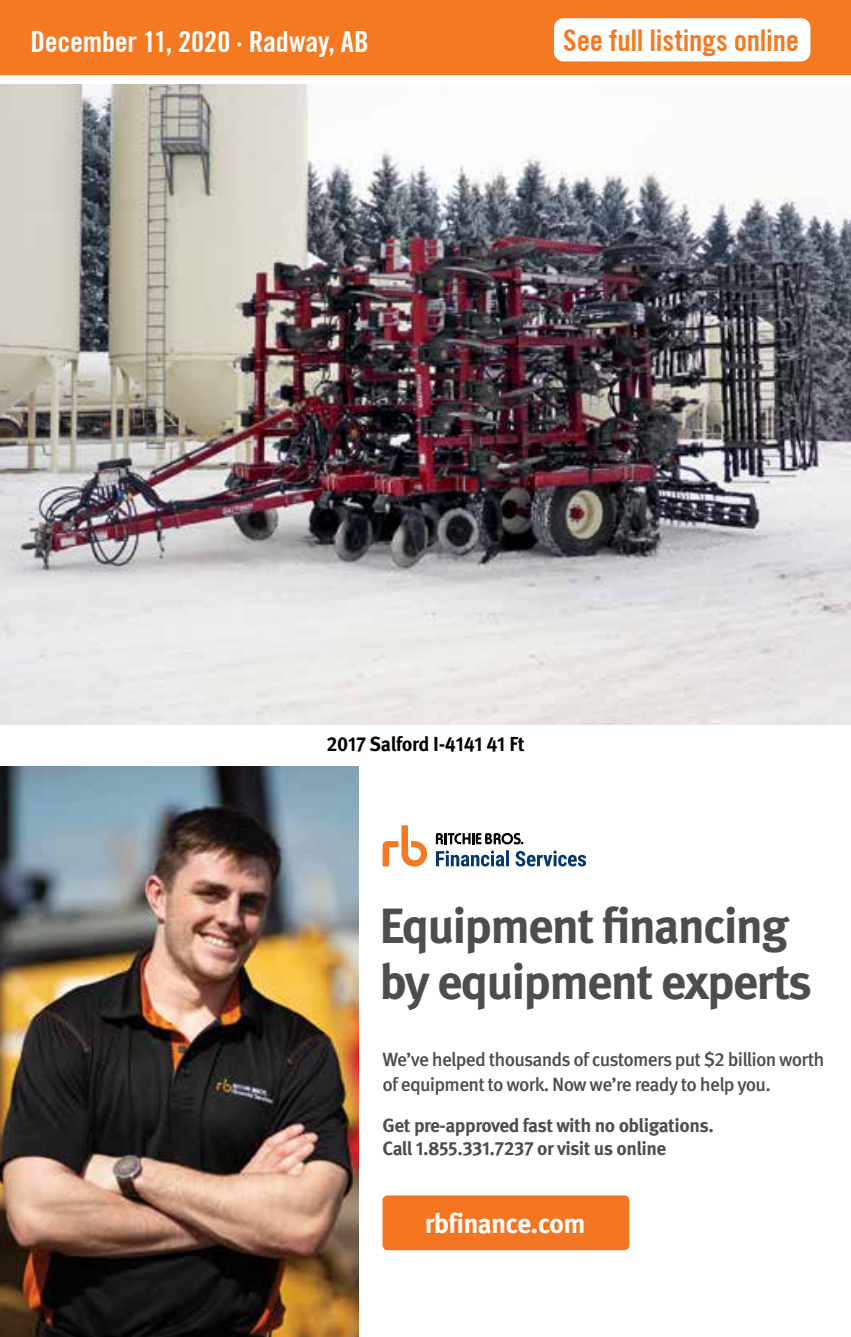
<style>
.page{position:relative;width:851px;height:1337px;background:#fff}
.page>*{position:absolute;margin:0;border:0;box-sizing:border-box;transform-origin:0 0}
.t1{font:700 49.5px/56.2px "Meta Pro";letter-spacing:-.04em;color:#4d4d4f}
.t2{font:700 condensed 30.15px "Trade Gothic No.20";letter-spacing:-.01em;color:#f47920}
.t3{font:700 condensed 29.25px "Trade Gothic No.20";letter-spacing:-.01em;color:#fff}
.t4{font:700 27.68px "Meta Pro";letter-spacing:-.03em;color:#fff}
.t5{font:700 20.25px "Meta Pro";letter-spacing:-.015em;color:#000}
.t6{font:500 19.12px/24.8px "Meta Pro";letter-spacing:-.04em;color:#4d4d4f}
.t7{font:700 19.12px/22.9px "Meta Pro";letter-spacing:-.025em;color:#4d4d4f}
</style>
<div class="page">
<img style="left:0;top:766px;width:358px;height:570px">
<div style="left:382px;top:1195px;width:247px;height:55px;background:#f47521;border-radius:5px"></div>
<svg style="left:436px;top:833px;width:87px;height:11px"></svg>
<svg style="left:436px;top:850px;width:150px;height:16px"></svg>
<svg style="left:382px;top:825px;width:45px;height:41px"></svg>
<img style="left:0;top:84px;width:850px;height:640px">
<div style="left:0;top:0;width:850px;height:76px;background:#f47920"></div>
<div style="left:554px;top:18px;width:256px;height:43px;background:#fff;border-radius:10px"></div>
<h3 class="t3" style="left:30px;top:23px;width:340px">December 11, 2020 · Radway, AB</h3>
<h2 class="t2" style="left:563px;top:22px;width:237px">See full listings online</h2>
<p class="t5" style="left:326px;top:728px;width:200px">2017 Salford I-4141 41 Ft</p>
<h1 class="t1" style="left:379px;top:894px;width:434px">Equipment financing by equipment experts</h1>
<p class="t6" style="left:382px;top:1045px;width:443px">We’ve helped thousands of customers put $2 billion worth of equipment to work. Now we’re ready to help you.</p>
<p class="t7" style="left:382px;top:1113px;width:333px">Get pre-approved fast with no obligations.<br>Call 1.855.331.7237 or visit us online</p>
<h3 class="t4" style="left:425px;top:1202px;width:162px">rbfinance.com</h3>
</div>
